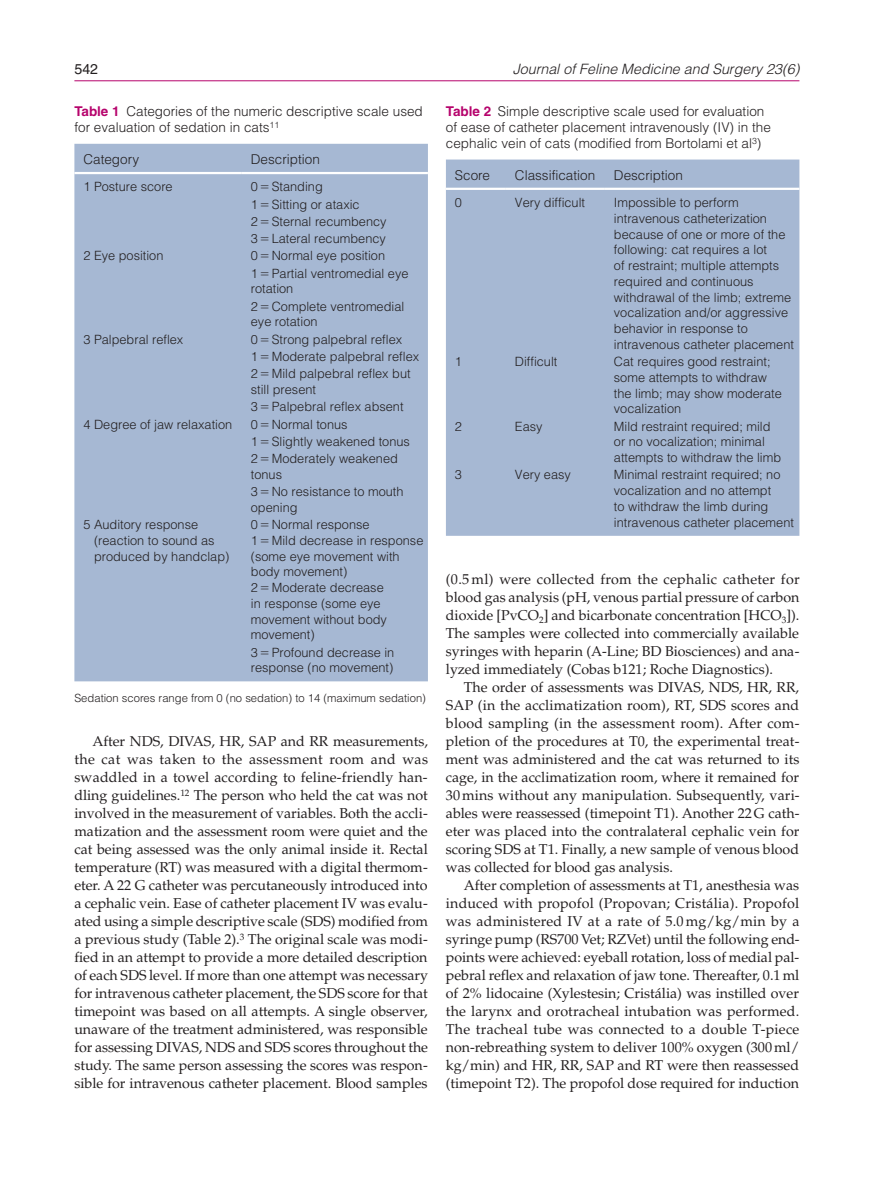
<style>
.page{position:relative;width:893px;height:1191px;background:#fff}
.page>*{position:absolute;margin:0;border:0;box-sizing:border-box;transform-origin:0 0}
.t1{font:14.25px/18px "Palatino LT Std";letter-spacing:-.005em;color:#231f20;text-align:justify}
.t2{font:italic 300 14.25px "Helvetica LT Std";color:#231f20}
.t3{font:14.25px "Helvetica LT Std";color:#231f20}
.t4{font:300 13.5px/15.8px "Helvetica LT Std";color:#231f20}
.t5{font:300 12.75px/15.8px "Helvetica LT Std";color:#231f20}
.t6{font:300 11.25px "Helvetica LT Std";color:#231f20}
.s1{font-weight:700;color:#b6036c}
</style>
<div class="page">
<hr style="left:74px;top:80px;width:725px;height:1px;background:#b6036c">
<div style="left:74px;top:144px;width:354px;height:537px;background:#a6b8d3"></div>
<hr style="left:74px;top:172px;width:168px;height:2px;background:#fff">
<hr style="left:242px;top:172px;width:186px;height:2px;background:#fff">
<div style="left:446px;top:159px;width:353px;height:377px;background:#a6b8d3"></div>
<hr style="left:446px;top:188px;width:60px;height:2px;background:#fff">
<hr style="left:506px;top:188px;width:99px;height:2px;background:#fff">
<hr style="left:605px;top:188px;width:194px;height:2px;background:#fff">
<svg style="left:261px;top:186px;width:8px;height:3px"></svg>
<svg style="left:261px;top:203px;width:8px;height:3px"></svg>
<svg style="left:261px;top:220px;width:8px;height:3px"></svg>
<svg style="left:261px;top:238px;width:8px;height:2px"></svg>
<svg style="left:261px;top:255px;width:8px;height:3px"></svg>
<svg style="left:261px;top:272px;width:8px;height:3px"></svg>
<svg style="left:261px;top:305px;width:8px;height:3px"></svg>
<svg style="left:261px;top:338px;width:8px;height:3px"></svg>
<svg style="left:261px;top:355px;width:8px;height:3px"></svg>
<svg style="left:261px;top:373px;width:8px;height:2px"></svg>
<svg style="left:261px;top:406px;width:8px;height:2px"></svg>
<svg style="left:261px;top:423px;width:8px;height:3px"></svg>
<svg style="left:261px;top:440px;width:8px;height:3px"></svg>
<svg style="left:261px;top:457px;width:8px;height:3px"></svg>
<svg style="left:261px;top:490px;width:8px;height:3px"></svg>
<svg style="left:261px;top:523px;width:8px;height:3px"></svg>
<svg style="left:261px;top:539px;width:8px;height:3px"></svg>
<svg style="left:261px;top:586px;width:8px;height:3px"></svg>
<svg style="left:261px;top:651px;width:8px;height:3px"></svg>
<p class="t3" style="left:74px;top:61px;width:25px">542</p>
<p class="t2" style="left:513px;top:60px;width:288px">Journal of Feline Medicine and Surgery 23(6)</p>
<p class="t4" style="left:74px;top:103px;width:350px"><span class="s1">Table 1</span> Categories of the numeric descriptive scale used for evaluation of sedation in cats<sup>11</sup></p>
<p class="t4" style="left:83px;top:151px;width:57px">Category</p>
<p class="t4" style="left:251px;top:151px;width:71px">Description</p>
<p class="t5" style="left:83px;top:179px;width:91px">1 Posture score</p>
<p class="t5" style="left:251px;top:178px;width:137px;line-height:17.2px">0 Standing<br>1 Sitting or ataxic<br>2 Sternal recumbency<br>3 Lateral recumbency</p>
<p class="t5" style="left:83px;top:248px;width:82px">2 Eye position</p>
<p class="t5" style="left:251px;top:247px;width:159px;line-height:17.2px">0 Normal eye position<br>1 Partial ventromedial eye</p>
<p class="t5" style="left:251px;top:280px;width:155px;line-height:17.2px">rotation<br>2 Complete ventromedial</p>
<p class="t5" style="left:251px;top:314px;width:68px">eye rotation</p>
<p class="t5" style="left:83px;top:331px;width:101px">3 Palpebral reflex</p>
<p class="t5" style="left:251px;top:330px;width:170px;line-height:17.2px">0 Strong palpebral reflex<br>1 Moderate palpebral reflex<br>2 Mild palpebral reflex but</p>
<p class="t5" style="left:251px;top:381px;width:154px;line-height:17.2px">still present<br>3 Palpebral reflex absent</p>
<p class="t5" style="left:83px;top:416px;width:150px">4 Degree of jaw relaxation</p>
<p class="t5" style="left:251px;top:415px;width:161px;line-height:17.2px">0 Normal tonus<br>1 Slightly weakened tonus<br>2 Moderately weakened</p>
<p class="t5" style="left:251px;top:465px;width:154px;line-height:17.2px">tonus<br>3 No resistance to mouth</p>
<p class="t5" style="left:251px;top:499px;width:48px">opening</p>
<p class="t5" style="left:94px;top:516px;width:137px;text-indent:-11px">5 Auditory response (reaction to sound as produced by handclap)</p>
<p class="t5" style="left:251px;top:516px;width:174px">0 Normal response<br>1 Mild decrease in response (some eye movement with body movement)<br>2 Moderate decrease<br>in response (some eye movement without body movement)</p>
<p class="t5" style="left:251px;top:644px;width:145px">3 Profound decrease in response (no movement)</p>
<p class="t6" style="left:74px;top:690px;width:353px">Sedation scores range from 0 (no sedation) to 14 (maximum sedation)</p>
<p class="t1" style="left:74px;top:732px;width:355px;text-indent:18px">After NDS, DIVAS, HR, SAP and RR measurements, the cat was taken to the assessment room and was swaddled in a towel according to feline-friendly han&shy;dling guidelines.<sup>12</sup> The person who held the cat was not involved in the measurement of variables. Both the accli&shy;matization and the assessment room were quiet and the cat being assessed was the only animal inside it. Rectal temperature (RT) was measured with a digital thermom&shy;eter. A 22 G catheter was percutaneously introduced into a cephalic vein. Ease of catheter placement IV was evalu&shy;ated using a simple descriptive scale (SDS) modified from a previous study (Table 2).<sup>3</sup> The original scale was modi&shy;fied in an attempt to provide a more detailed description of each SDS level. If more than one attempt was necessary for intravenous catheter placement, the SDS score for that timepoint was based on all attempts. A single observer, unaware of the treatment administered, was responsible for assessing DIVAS, NDS and SDS scores throughout the study. The same person assessing the scores was respon&shy;sible for intravenous catheter placement. Blood samples</p>
<p class="t4" style="left:446px;top:103px;width:326px"><span class="s1">Table 2</span> Simple descriptive scale used for evaluation of ease of catheter placement intravenously (IV) in the cephalic vein of cats (modified from Bortolami et al<sup>3</sup>)</p>
<p class="t4" style="left:455px;top:167px;width:37px">Score</p>
<p class="t4" style="left:515px;top:167px;width:82px">Classification</p>
<p class="t4" style="left:614px;top:167px;width:71px">Description</p>
<p class="t5" style="left:455px;top:195px;width:9px">0</p>
<p class="t5" style="left:515px;top:195px;width:72px">Very difficult</p>
<p class="t5" style="left:614px;top:195px;width:182px">Impossible to perform intravenous catheterization because of one or more of the following: cat requires a lot<br>of restraint; multiple attempts required and continuous withdrawal of the limb; extreme vocalization and/or aggressive behavior in response to intravenous catheter placement</p>
<p class="t5" style="left:455px;top:354px;width:9px">1</p>
<p class="t5" style="left:515px;top:354px;width:44px">Difficult</p>
<p class="t5" style="left:614px;top:354px;width:169px">Cat requires good restraint; some attempts to withdraw the limb; may show moderate vocalization</p>
<p class="t5" style="left:455px;top:418px;width:9px">2</p>
<p class="t5" style="left:515px;top:418px;width:29px">Easy</p>
<p class="t5" style="left:614px;top:418px;width:169px">Mild restraint required; mild or no vocalization; minimal attempts to withdraw the limb</p>
<p class="t5" style="left:455px;top:467px;width:9px">3</p>
<p class="t5" style="left:515px;top:467px;width:57px">Very easy</p>
<p class="t5" style="left:614px;top:467px;width:182px">Minimal restraint required; no vocalization and no attempt<br>to withdraw the limb during intravenous catheter placement</p>
<p class="t1" style="left:446px;top:570px;width:355px">(0.5 ml) were collected from the cephalic catheter for blood gas analysis (pH, venous partial pressure of carbon dioxide [PvCO<sub>2</sub>] and bicarbonate concentration [HCO<sub>3</sub>]).<br>The samples were collected into commercially available syringes with heparin (A-Line; BD Biosciences) and ana&shy;lyzed immediately (Cobas b121; Roche Diagnostics).</p>
<p class="t1" style="left:446px;top:678px;width:355px;text-indent:18px">The order of assessments was DIVAS, NDS, HR, RR, SAP (in the acclimatization room), RT, SDS scores and blood sampling (in the assessment room). After com&shy;pletion of the procedures at T0, the experimental treat&shy;ment was administered and the cat was returned to its cage, in the acclimatization room, where it remained for 30mins without any manipulation. Subsequently, vari&shy;ables were reassessed (timepoint T1). Another 22G cath&shy;eter was placed into the contralateral cephalic vein for scoring SDS at T1. Finally, a new sample of venous blood was collected for blood gas analysis.</p>
<p class="t1" style="left:446px;top:876px;width:355px;text-indent:18px">After completion of assessments at T1, anesthesia was induced with propofol (Propovan; Cristália). Propofol was administered IV at a rate of 5.0mg/kg/min by a syringe pump (RS700 Vet; RZVet) until the following end&shy;points were achieved: eyeball rotation, loss of medial pal&shy;pebral reflex and relaxation of jaw tone. Thereafter, 0.1ml of 2% lidocaine (Xylestesin; Cristália) was instilled over the larynx and orotracheal intubation was performed.<br>The tracheal tube was connected to a double T-piece non-rebreathing system to deliver 100% oxygen (300ml/ kg/min) and HR, RR, SAP and RT were then reassessed (timepoint T2). The propofol dose required for induction</p>
</div>
